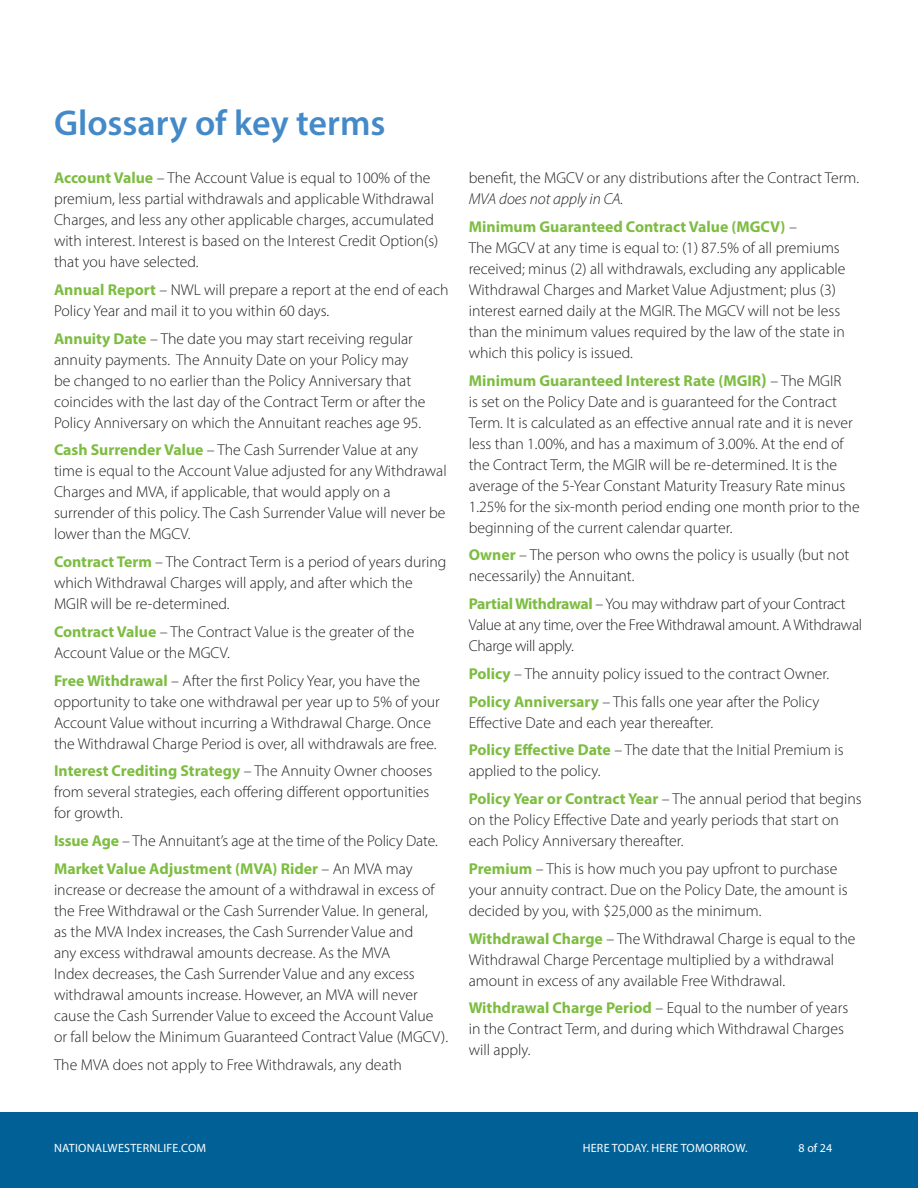
<style>
.page{position:relative;width:918px;height:1188px;background:#fff}
.page>*{position:absolute;margin:0;border:0;box-sizing:border-box;transform-origin:0 0}
.Section_Subhead{font:600 36px "Myriad Pro";color:#4489c8}
.Body_Text{font:300 15.75px/21px "Myriad Pro";color:#231f20}
.Body_Text-2{font:300 15.75px/21px "Myriad Pro";letter-spacing:-.02em;color:#231f20}
.t1{font:12px "Myriad Pro";letter-spacing:.02em;color:#fff}
.s1{font-weight:700;color:#7dbd41}
.s2{font-style:italic}
.s3{font-weight:700;font-size:18px;color:#7dbd41}
</style>
<div class="page">
<div style="left:0;top:1112px;width:918px;height:76px;background:#016197"></div>
<p class="Section_Subhead" style="left:54px;top:100px;width:333px">Glossary of key terms</p>
<p class="Body_Text" style="left:54px;top:167px;width:386px"><span class="s1">Account Value</span> – The Account Value is equal to 100% of the premium, less partial withdrawals and applicable Withdrawal Charges, and less any other applicable charges, accumulated with interest. Interest is based on the Interest Credit Option(s) that you have selected.</p>
<p class="Body_Text" style="left:54px;top:279px;width:396px"><span class="s1">Annual Report</span> – NWL will prepare a report at the end of each<br>Policy Year and mail it to you within 60 days.</p>
<p class="Body_Text" style="left:54px;top:328px;width:373px"><span class="s1">Annuity Date</span> – The date you may start receiving regular annuity payments. The Annuity Date on your Policy may be changed to no earlier than the Policy Anniversary that coincides with the last day of the Contract Term or after the Policy Anniversary on which the Annuitant reaches age 95.</p>
<p class="Body_Text" style="left:54px;top:439px;width:394px"><span class="s1">Cash Surrender Value</span> – The Cash Surrender Value at any time is equal to the Account Value adjusted for any Withdrawal Charges and MVA, if applicable, that would apply on a surrender of this policy. The Cash Surrender Value will never be lower than the MGCV.</p>
<p class="Body_Text" style="left:54px;top:551px;width:394px"><span class="s1">Contract Term</span> – The Contract Term is a period of years during which Withdrawal Charges will apply, and after which the<br>MGIR will be re-determined.</p>
<p class="Body_Text" style="left:54px;top:621px;width:362px"><span class="s1">Contract Value</span> – The Contract Value is the greater of the<br>Account Value or the MGCV.</p>
<p class="Body_Text" style="left:54px;top:670px;width:387px"><span class="s1">Free Withdrawal</span> – After the first Policy Year, you have the opportunity to take one withdrawal per year up to 5% of your Account Value without incurring a Withdrawal Charge. Once the Withdrawal Charge Period is over, all withdrawals are free.</p>
<p class="Body_Text" style="left:54px;top:760px;width:380px"><span class="s1">Interest Crediting Strategy</span> – The Annuity Owner chooses from several strategies, each offering different opportunities for growth.</p>
<p class="Body_Text" style="left:54px;top:830px;width:385px"><span class="s1">Issue Age</span> – The Annuitant’s age at the time of the Policy Date.</p>
<p class="Body_Text" style="left:54px;top:858px;width:396px"><span class="s1">Market Value Adjustment (MVA) Rider</span> – An MVA may increase or decrease the amount of a withdrawal in excess of the Free Withdrawal or the Cash Surrender Value. In general,<br>as the MVA Index increases, the Cash Surrender Value and<br>any excess withdrawal amounts decrease. As the MVA<br>Index decreases, the Cash Surrender Value and any excess withdrawal amounts increase. However, an MVA will never cause the Cash Surrender Value to exceed the Account Value or fall below the Minimum Guaranteed Contract Value (MGCV).</p>
<p class="Body_Text" style="left:54px;top:1054px;width:350px">The MVA does not apply to Free Withdrawals, any death</p>
<p class="Body_Text" style="left:469px;top:167px;width:392px">benefit, the MGCV or any distributions after the Contract Term.<br><span class="s2">MVA does not apply in CA.</span></p>
<p class="Body_Text" style="left:469px;top:216px;width:378px"><span class="s1">Minimum Guaranteed Contract Value (MGCV)</span> –<br>The MGCV at any time is equal to: (1) 87.5% of all premiums received; minus (2) all withdrawals, excluding any applicable Withdrawal Charges and Market Value Adjustment; plus (3) interest earned daily at the MGIR. The MGCV will not be less than the minimum values required by the law of the state in which this policy is issued.</p>
<p class="Body_Text" style="left:469px;top:370px;width:392px"><span class="s1">Minimum Guaranteed Interest Rate (MGIR</span><span class="s3">)</span> – The MGIR<br>is set on the Policy Date and is guaranteed for the Contract Term. It is calculated as an effective annual rate and it is never less than 1.00%, and has a maximum of 3.00%. At the end of the Contract Term, the MGIR will be re-determined. It is the average of the 5-Year Constant Maturity Treasury Rate minus 1.25% for the six-month period ending one month prior to the beginning of the current calendar quarter.</p>
<p class="Body_Text" style="left:469px;top:544px;width:382px"><span class="s1">Owner</span> – The person who owns the policy is usually (but not necessarily) the Annuitant.</p>
<p class="Body_Text-2" style="left:469px;top:593px;width:395px"><span class="s1">Partial Withdrawal</span> – You may withdraw part of your Contract<br>Value at any time, over the Free Withdrawal amount. A Withdrawal<br>Charge will apply.</p>
<p class="Body_Text" style="left:469px;top:663px;width:362px"><span class="s1">Policy</span> – The annuity policy issued to the contract Owner.</p>
<p class="Body_Text" style="left:469px;top:691px;width:352px"><span class="s1">Policy Anniversary</span> – This falls one year after the Policy<br>Effective Date and each year thereafter.</p>
<p class="Body_Text" style="left:469px;top:739px;width:376px"><span class="s1">Policy Effective Date</span> – The date that the Initial Premium is applied to the policy.</p>
<p class="Body_Text" style="left:469px;top:788px;width:394px"><span class="s1">Policy Year or Contract Year</span> – The annual period that begins on the Policy Effective Date and yearly periods that start on each Policy Anniversary thereafter.</p>
<p class="Body_Text" style="left:469px;top:858px;width:380px"><span class="s1">Premium</span> – This is how much you pay upfront to purchase your annuity contract. Due on the Policy Date, the amount is decided by you, with $25,000 as the minimum.</p>
<p class="Body_Text" style="left:469px;top:928px;width:388px"><span class="s1">Withdrawal Charge</span> – The Withdrawal Charge is equal to the<br>Withdrawal Charge Percentage multiplied by a withdrawal amount in excess of any available Free Withdrawal.</p>
<p class="Body_Text" style="left:469px;top:997px;width:381px"><span class="s1">Withdrawal Charge Period</span> – Equal to the number of years in the Contract Term, and during which Withdrawal Charges will apply.</p>
<p class="t1" style="left:54px;top:1141px;width:154px">NATIONALWESTERNLIFE.COM</p>
<p class="t1" style="left:583px;top:1141px;width:166px">HERE TODAY. HERE TOMORROW.</p>
<p class="t1" style="left:799px;top:1141px;width:35px">8 of 24</p>
</div>
